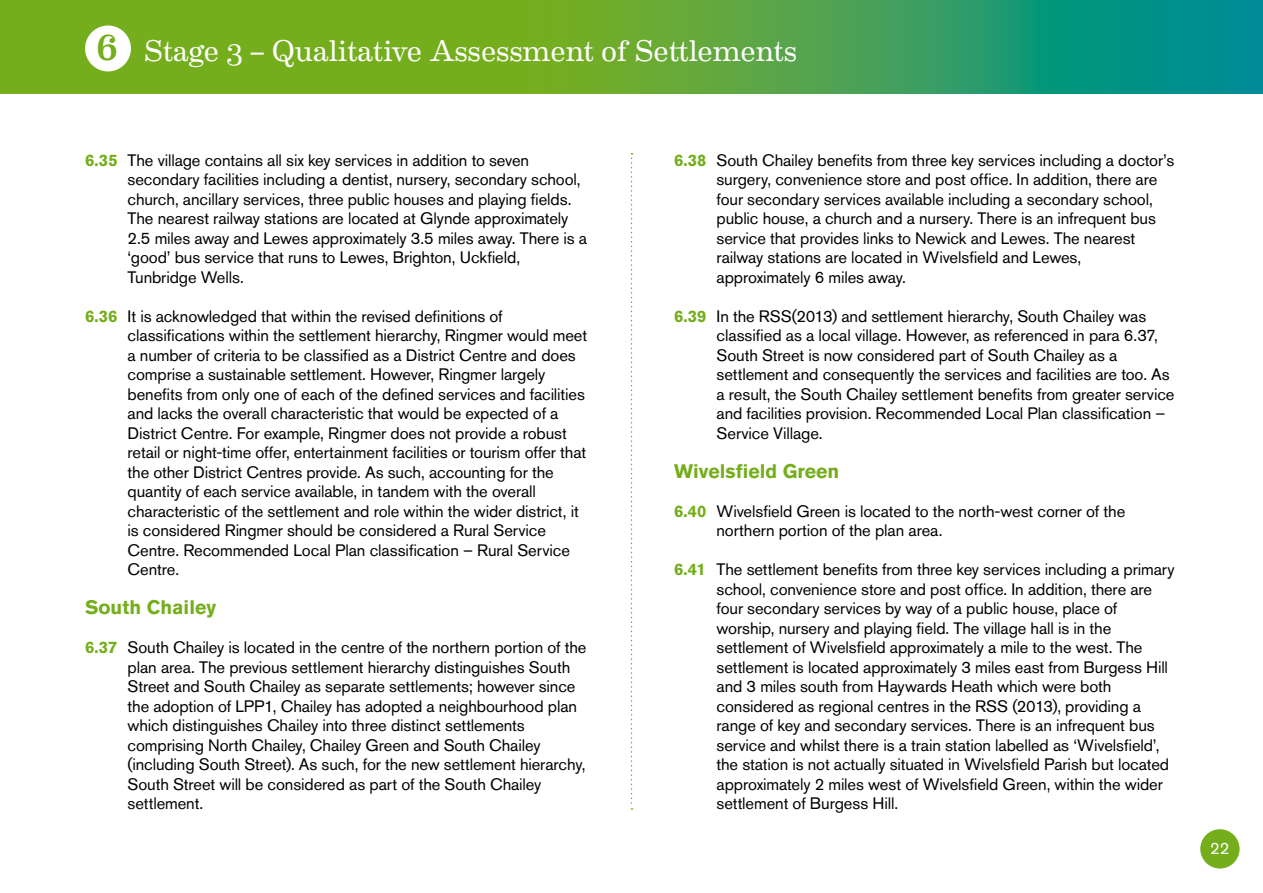
<style>
.page{position:relative;width:1263px;height:893px;background:#fff}
.page>*{position:absolute;margin:0;border:0;box-sizing:border-box;transform-origin:0 0}
.t1{font:30px "Eames Century Modern";letter-spacing:-.005em;color:#fff}
.t2{font:700 19.5px "Akzidenz Grotesk BQ";color:#75ae1d}
.t3{font:16.5px/19.5px "Akzidenz Grotesk BQ";letter-spacing:-.005em;color:#000}
.t4{font:16.5px "Akzidenz Grotesk BQ";color:#fff}
.s1{font-weight:500;font-size:36px;color:#75ae1d}
.s2{font-weight:700;color:#75ae1d}
</style>
<div class="page">
<div style="left:1200px;top:829px;width:39px;height:39px;background:#75ae1d;border-radius:50%"></div>
<svg style="left:0;top:0;width:1263px;height:94px;background:#51a443"></svg>
<svg style="left:631px;top:153px;width:1px;height:657px"></svg>
<div style="left:85px;top:26px;width:46px;height:45px;background:#fff;border-radius:50%"></div>
<h1 class="t1" style="left:97px;top:28px;width:702px"><span class="s1">6</span> Stage 3 – Qualitative Assessment of Settlements</h1>
<p class="t3" style="left:128px;top:150px;width:461px;text-indent:-43px"><span class="s2">6.35</span> The village contains all six key services in addition to seven secondary facilities including a dentist, nursery, secondary school, church, ancillary services, three public houses and playing fields.<br>The nearest railway stations are located at Glynde approximately 2.5 miles away and Lewes approximately 3.5 miles away. There is a ‘good’ bus service that runs to Lewes, Brighton, Uckfield, Tunbridge Wells.</p>
<p class="t3" style="left:128px;top:306px;width:461px;text-indent:-43px"><span class="s2">6.36</span> It is acknowledged that within the revised definitions of classifications within the settlement hierarchy, Ringmer would meet a number of criteria to be classified as a District Centre and does comprise a sustainable settlement. However, Ringmer largely benefits from only one of each of the defined services and facilities and lacks the overall characteristic that would be expected of a District Centre. For example, Ringmer does not provide a robust retail or night-time offer, entertainment facilities or tourism offer that the other District Centres provide. As such, accounting for the quantity of each service available, in tandem with the overall characteristic of the settlement and role within the wider district, it is considered Ringmer should be considered a Rural Service Centre. Recommended Local Plan classification – Rural Service Centre.</p>
<p class="t2" style="left:85px;top:596px;width:133px">South Chailey</p>
<p class="t3" style="left:128px;top:638px;width:460px;text-indent:-43px"><span class="s2">6.37</span> South Chailey is located in the centre of the northern portion of the plan area. The previous settlement hierarchy distinguishes South Street and South Chailey as separate settlements; however since the adoption of LPP1, Chailey has adopted a neighbourhood plan which distinguishes Chailey into three distinct settlements comprising North Chailey, Chailey Green and South Chailey (including South Street). As such, for the new settlement hierarchy, South Street will be considered as part of the South Chailey settlement.</p>
<p class="t3" style="left:716px;top:150px;width:459px;text-indent:-43px"><span class="s2">6.38</span> South Chailey benefits from three key services including a doctor’s surgery, convenience store and post office. In addition, there are four secondary services available including a secondary school, public house, a church and a nursery. There is an infrequent bus service that provides links to Newick and Lewes. The nearest railway stations are located in Wivelsfield and Lewes, approximately 6 miles away.</p>
<p class="t3" style="left:716px;top:306px;width:459px;text-indent:-43px"><span class="s2">6.39</span> In the RSS(2013) and settlement hierarchy, South Chailey was classified as a local village. However, as referenced in para 6.37, South Street is now considered part of South Chailey as a settlement and consequently the services and facilities are too. As a result, the South Chailey settlement benefits from greater service and facilities provision. Recommended Local Plan classification – Service Village.</p>
<p class="t2" style="left:674px;top:460px;width:167px">Wivelsfield Green</p>
<p class="t3" style="left:716px;top:501px;width:410px;text-indent:-43px"><span class="s2">6.40</span> Wivelsfield Green is located to the north-west corner of the northern portion of the plan area.</p>
<p class="t3" style="left:716px;top:560px;width:459px;text-indent:-43px"><span class="s2">6.41</span> The settlement benefits from three key services including a primary school, convenience store and post office. In addition, there are four secondary services by way of a public house, place of worship, nursery and playing field. The village hall is in the settlement of Wivelsfield approximately a mile to the west. The settlement is located approximately 3 miles east from Burgess Hill and 3 miles south from Haywards Heath which were both considered as regional centres in the RSS (2013), providing a range of key and secondary services. There is an infrequent bus service and whilst there is a train station labelled as ‘Wivelsfield’, the station is not actually situated in Wivelsfield Parish but located approximately 2 miles west of Wivelsfield Green, within the wider settlement of Burgess Hill.</p>
<p class="t4" style="left:1210px;top:838px;width:21px">22</p>
</div>
